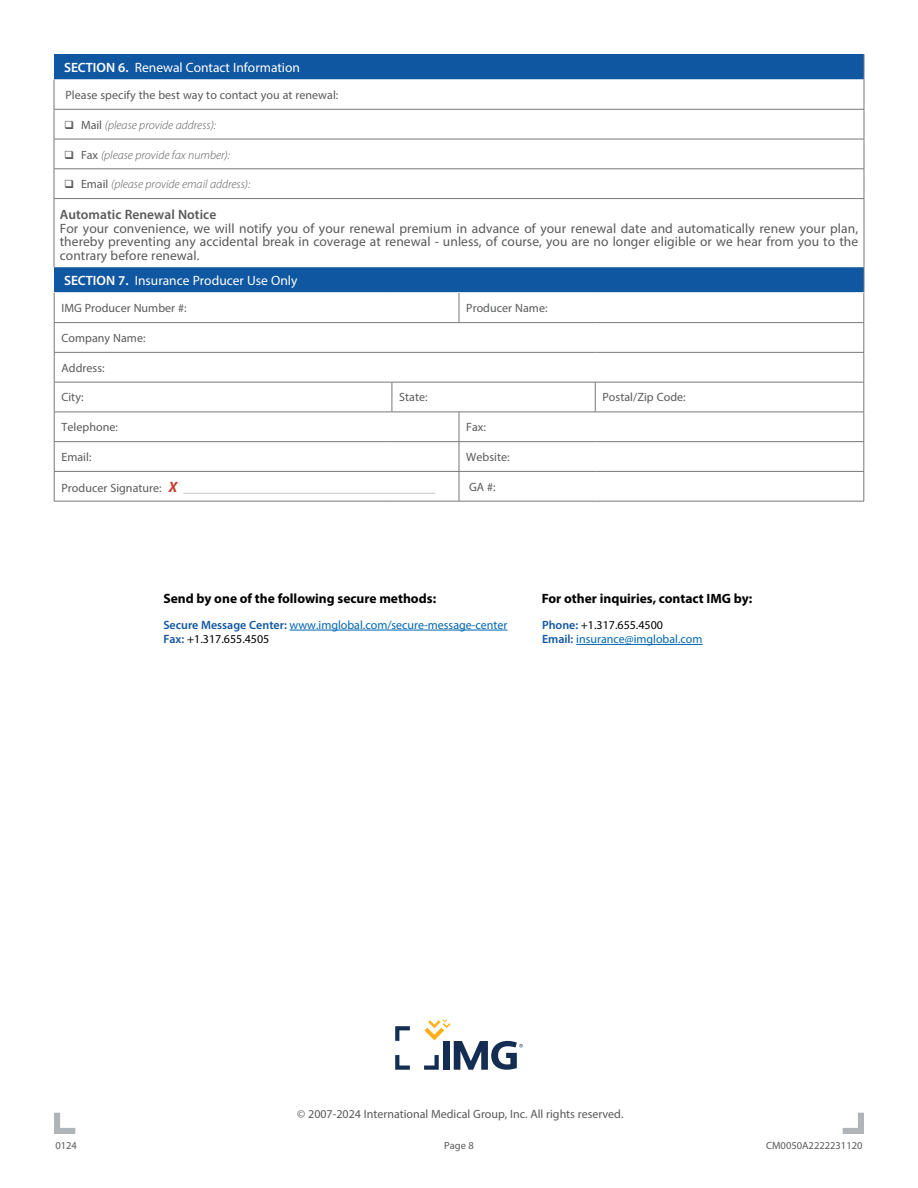
<style>
.page{position:relative;width:918px;height:1188px;background:#fff}
.page>*{position:absolute;margin:0;border:0;box-sizing:border-box;transform-origin:0 0}
.t1{font:13.5px/13.5px "Myriad Pro";letter-spacing:.005em;color:#58595b;text-align:justify}
.t2{font:700 13.5px "Myriad Pro";color:#000}
.t3{font:13.5px "Myriad Pro";color:#fff}
.t4{font:600 13.5px "Myriad Pro";letter-spacing:.005em;color:#58595b}
.t5{font:12px "Myriad Pro";letter-spacing:.005em;color:#58595b}
.t6{font:12px/14.4px "Myriad Pro";color:#0066b3}
.t7{font:italic 300 12px "Myriad Pro";color:#58595b}
.t8{font:12px "Myriad Pro";letter-spacing:.005em;color:#a7a9ac}
.t9{font:10.5px "Myriad Pro";color:#58595b}
.s1{font-weight:600}
.s2{font-weight:400;font-style:normal}
.s3{color:#58595b}
.s4{font-weight:700;font-style:italic;font-size:15px;color:#c73d2b}
.s5{font-weight:600;color:#1057a2}
.s6{color:#000}
</style>
<div class="page">
<svg style="left:54px;top:1113px;width:21px;height:21px"></svg>
<svg style="left:843px;top:1113px;width:21px;height:21px"></svg>
<div style="left:54px;top:54px;width:810px;height:239px;background:#1057a2"></div>
<svg style="left:55px;top:80px;width:809px;height:187px"></svg>
<svg style="left:54px;top:80px;width:1px;height:29px"></svg>
<svg style="left:864px;top:54px;width:1px;height:55px"></svg>
<hr style="left:54px;top:109px;width:810px;height:1px;background:#77787b">
<hr style="left:54px;top:109px;width:1px;height:30px;background:#77787b">
<hr style="left:864px;top:109px;width:1px;height:30px;background:#77787b">
<hr style="left:54px;top:139px;width:810px;height:1px;background:#77787b">
<hr style="left:54px;top:139px;width:1px;height:30px;background:#77787b">
<hr style="left:864px;top:139px;width:1px;height:30px;background:#77787b">
<hr style="left:54px;top:169px;width:810px;height:1px;background:#77787b">
<svg style="left:54px;top:169px;width:1px;height:29px"></svg>
<svg style="left:864px;top:169px;width:1px;height:29px"></svg>
<hr style="left:54px;top:198px;width:810px;height:1px;background:#77787b">
<hr style="left:54px;top:199px;width:1px;height:68px;background:#77787b">
<hr style="left:864px;top:199px;width:1px;height:68px;background:#77787b">
<svg style="left:55px;top:294px;width:809px;height:207px"></svg>
<svg style="left:459px;top:293px;width:1px;height:29px"></svg>
<hr style="left:54px;top:322px;width:338px;height:1px;background:#77787b">
<hr style="left:392px;top:322px;width:67px;height:1px;background:#77787b">
<hr style="left:459px;top:322px;width:136px;height:1px;background:#77787b">
<hr style="left:595px;top:322px;width:269px;height:1px;background:#77787b">
<hr style="left:54px;top:352px;width:338px;height:1px;background:#77787b">
<svg style="left:54px;top:293px;width:1px;height:89px"></svg>
<hr style="left:392px;top:352px;width:67px;height:1px;background:#77787b">
<hr style="left:459px;top:352px;width:136px;height:1px;background:#77787b">
<hr style="left:595px;top:352px;width:269px;height:1px;background:#77787b">
<svg style="left:864px;top:267px;width:1px;height:115px"></svg>
<hr style="left:54px;top:382px;width:338px;height:1px;background:#77787b">
<hr style="left:54px;top:382px;width:1px;height:30px;background:#77787b">
<hr style="left:392px;top:382px;width:67px;height:1px;background:#77787b">
<hr style="left:392px;top:382px;width:1px;height:30px;background:#77787b">
<hr style="left:459px;top:382px;width:136px;height:1px;background:#77787b">
<hr style="left:595px;top:382px;width:269px;height:1px;background:#77787b">
<hr style="left:595px;top:382px;width:1px;height:30px;background:#77787b">
<hr style="left:864px;top:382px;width:1px;height:30px;background:#77787b">
<hr style="left:54px;top:412px;width:338px;height:1px;background:#77787b">
<hr style="left:392px;top:412px;width:67px;height:1px;background:#77787b">
<hr style="left:459px;top:412px;width:136px;height:1px;background:#77787b">
<hr style="left:595px;top:412px;width:269px;height:1px;background:#77787b">
<hr style="left:54px;top:441px;width:338px;height:1px;background:#77787b">
<hr style="left:392px;top:441px;width:67px;height:1px;background:#77787b">
<hr style="left:459px;top:441px;width:136px;height:1px;background:#77787b">
<hr style="left:595px;top:441px;width:269px;height:1px;background:#77787b">
<hr style="left:54px;top:471px;width:338px;height:1px;background:#77787b">
<svg style="left:54px;top:412px;width:1px;height:89px"></svg>
<hr style="left:392px;top:471px;width:67px;height:1px;background:#77787b">
<hr style="left:459px;top:471px;width:136px;height:1px;background:#77787b">
<svg style="left:459px;top:412px;width:1px;height:89px"></svg>
<hr style="left:595px;top:471px;width:269px;height:1px;background:#77787b">
<svg style="left:864px;top:412px;width:1px;height:89px"></svg>
<hr style="left:54px;top:501px;width:338px;height:1px;background:#77787b">
<hr style="left:392px;top:501px;width:67px;height:1px;background:#77787b">
<hr style="left:459px;top:501px;width:136px;height:1px;background:#77787b">
<hr style="left:595px;top:501px;width:269px;height:1px;background:#77787b">
<svg style="left:395px;top:1026px;width:15px;height:15px"></svg>
<svg style="left:395px;top:1055px;width:15px;height:15px"></svg>
<svg style="left:424px;top:1019px;width:99px;height:51px"></svg>
<hr style="left:290px;top:630px;width:218px;height:1px;background:#0066b3">
<hr style="left:576px;top:644px;width:127px;height:1px;background:#0066b3">
<p class="t3" style="left:64px;top:59px;width:238px"><span class="s1">SECTION 6.</span> Renewal Contact Information</p>
<p class="t5" style="left:65px;top:87px;width:274px">Please specify the best way to contact you at renewal:</p>
<p class="t7" style="left:64px;top:118px;width:154px">❑ <span class="s2">Mail</span> (please provide address):</p>
<p class="t7" style="left:64px;top:148px;width:167px">❑ <span class="s2">Fax</span> (please provide fax number):</p>
<p class="t7" style="left:64px;top:177px;width:188px">❑ <span class="s2">Email</span> (please provide email address):</p>
<p class="t4" style="left:60px;top:206px;width:158px">Automatic Renewal Notice</p>
<p class="t1" style="left:60px;top:221px;width:800px">For your convenience, we will notify you of your renewal premium in advance of your renewal date and automatically renew your plan, thereby preventing any accidental break in coverage at renewal - unless, of course, you are no longer eligible or we hear from you to the contrary before renewal.</p>
<p class="t3" style="left:64px;top:272px;width:235px"><span class="s1">SECTION 7.</span> Insurance Producer Use Only</p>
<p class="t5" style="left:61px;top:301px;width:127px">IMG Producer Number #:</p>
<p class="t5" style="left:466px;top:301px;width:83px">Producer Name:</p>
<p class="t5" style="left:61px;top:331px;width:86px">Company Name:</p>
<p class="t5" style="left:61px;top:360px;width:45px">Address:</p>
<p class="t5" style="left:61px;top:390px;width:24px">City:</p>
<p class="t5" style="left:399px;top:390px;width:30px">State:</p>
<p class="t5" style="left:603px;top:390px;width:85px">Postal/Zip Code:</p>
<p class="t5" style="left:61px;top:420px;width:58px">Telephone:</p>
<p class="t5" style="left:466px;top:420px;width:21px">Fax:</p>
<p class="t5" style="left:61px;top:450px;width:32px">Email:</p>
<p class="t5" style="left:466px;top:450px;width:45px">Website:</p>
<p class="t8" style="left:61px;top:480px;width:376px"><span class="s3">Producer Signature:</span> <span class="s4">X</span> __________________________________________</p>
<p class="t5" style="left:469px;top:479px;width:28px">GA #:</p>
<p class="t2" style="left:163px;top:589px;width:274px">Send by one of the following secure methods:</p>
<p class="t2" style="left:542px;top:589px;width:212px">For other inquiries, contact IMG by:</p>
<p class="t6" style="left:163px;top:617px;width:346px"><span class="s5">Secure Message Center:</span> www.imglobal.com/secure-message-center<br><span class="s5">Fax:</span> <span class="s6">+1.317.655.4505</span></p>
<p class="t6" style="left:542px;top:617px;width:162px"><span class="s5">Phone:</span> <span class="s6">+1.317.655.4500<br></span><span class="s5">Email:</span> insurance@imglobal.com</p>
<p class="t5" style="left:297px;top:1106px;width:328px">© 2007-2024 International Medical Group, Inc. All rights reserved.</p>
<p class="t9" style="left:56px;top:1139px;width:23px">0124</p>
<p class="t9" style="left:444px;top:1139px;width:31px">Page 8</p>
<p class="t9" style="left:766px;top:1139px;width:98px">CM0050A2222231120</p>
</div>
